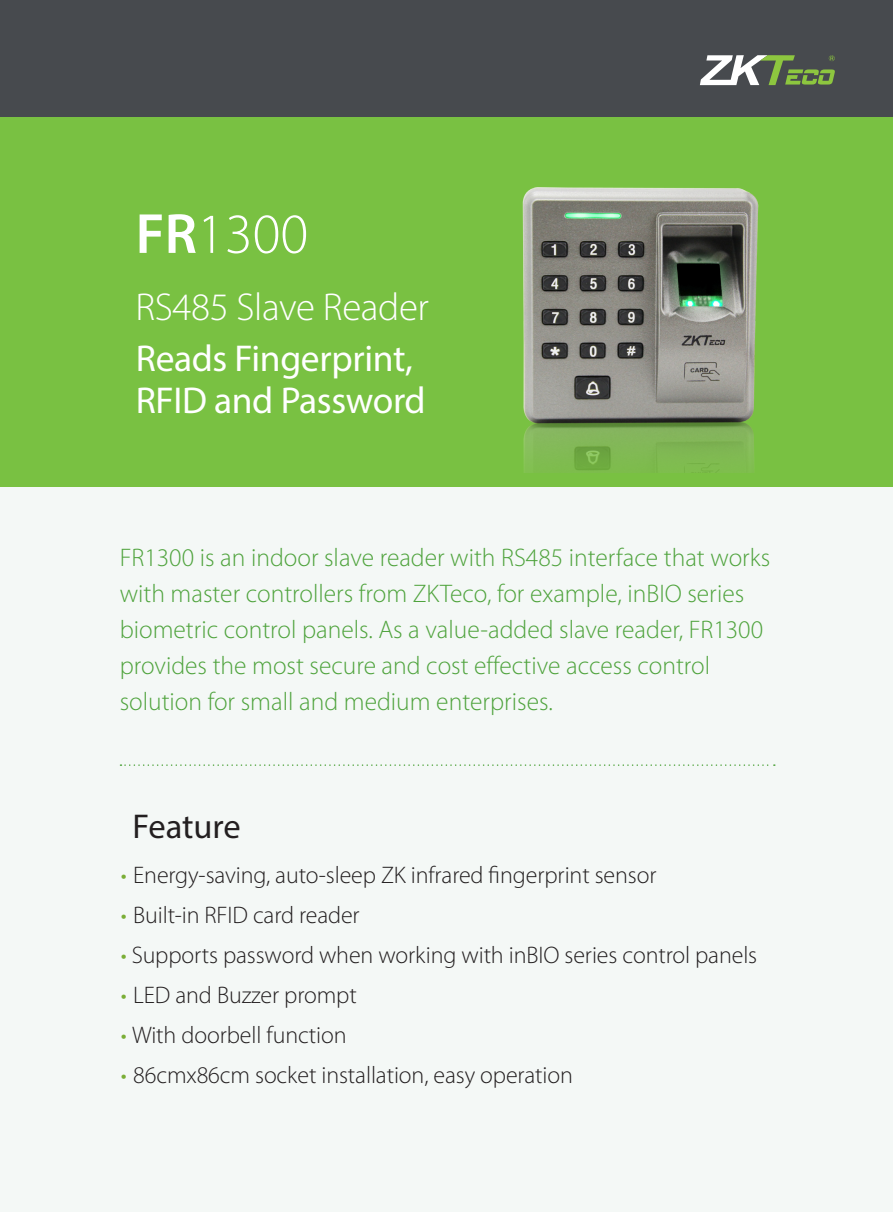
<style>
.page{position:relative;width:893px;height:1212px;background:#f4f8f6}
.page>*{position:absolute;margin:0;border:0;box-sizing:border-box;transform-origin:0 0}
.t1{font:300 57px "Myriad Pro";color:#fff}
.t2{font:300 39px "Myriad Pro";letter-spacing:-.01em;color:#fff}
.t3{font:37.5px/42px "Myriad Pro";letter-spacing:-.01em;color:#fff}
.Headline_with_Span{font:34.5px "Myriad Pro";color:#231f20}
.SF100_introduction{font:300 25.5px/36px "Myriad Pro";color:#4fa33d}
.bulleted{font:300 24px "Myriad Pro";letter-spacing:-.005em;color:#231f20}
.s1{font-weight:600}
.s2{color:#7aae36}
</style>
<div class="page">
<div style="left:0;top:0;width:893px;height:117px;background:#474a4e"></div>
<div style="left:0;top:117px;width:893px;height:370px;background:#79c142"></div>
<svg style="left:700px;top:55px;width:135px;height:30px"></svg>
<svg style="left:120px;top:764px;width:655px;height:2px"></svg>
<img style="left:522px;top:187px;width:237px;height:286px">
<p class="t1" style="left:136px;top:200px;width:174px"><span class="s1">FR</span>1300</p>
<p class="t2" style="left:135px;top:283px;width:295px">RS485 Slave Reader</p>
<p class="t3" style="left:136px;top:336px;width:291px">Reads Fingerprint,<br>RFID and Password</p>
<p class="SF100_introduction" style="left:120px;top:539px;width:652px">FR1300 is an indoor slave reader with RS485 interface that works with master controllers from ZKTeco, for example, inBIO series biometric control panels. As a value-added slave reader, FR1300 provides the most secure and cost effective access control solution for small and medium enterprises.</p>
<p class="Headline_with_Span" style="left:133px;top:805px;width:110px">Feature</p>
<p class="bulleted" style="left:121px;top:860px;width:537px"><span class="s2">•</span> Energy-saving, auto-sleep ZK infrared fingerprint sensor</p>
<p class="bulleted" style="left:121px;top:900px;width:240px"><span class="s2">•</span> Built-in RFID card reader</p>
<p class="bulleted" style="left:121px;top:940px;width:638px"><span class="s2">•</span> Supports password when working with inBIO series control panels</p>
<p class="bulleted" style="left:121px;top:980px;width:237px"><span class="s2">•</span> LED and Buzzer prompt</p>
<p class="bulleted" style="left:121px;top:1020px;width:227px"><span class="s2">•</span> With doorbell function</p>
<p class="bulleted" style="left:121px;top:1060px;width:454px"><span class="s2">•</span> 86cmx86cm socket installation, easy operation</p>
</div>
